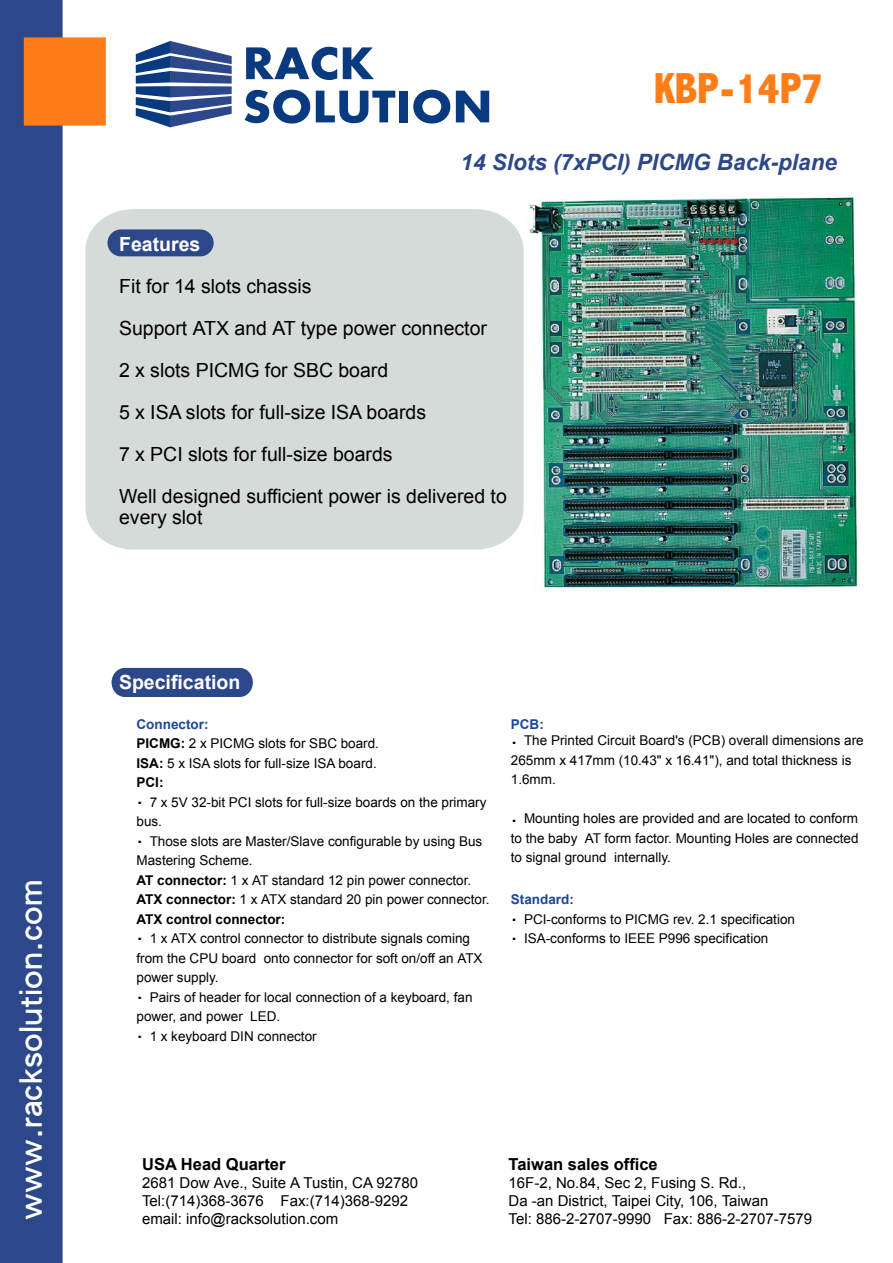
<style>
.page{position:relative;width:893px;height:1263px;background:#fff}
.page>*{position:absolute;margin:0;border:0;box-sizing:border-box;transform-origin:0 0}
.t1{font:700 47.55px/43.2px "Futura T";color:#093a80;scale:1.05 1}
.t2{font:800 condensed 43.5px "Abadi";color:#fe7d19}
.t3{font:30.9px "Li Hei Pro";color:#fff}
.t4{font:italic 700 22.5px "Arial";color:#2d488a}
.t5{font:19.5px/42px "Arial";color:#000}
.t6{font:700 19.5px "Arial";color:#fff}
.t7{font:700 16.5px "Arial";color:#000}
.t8{font:15px/18px "Arial";color:#000}
.t9{font:13.5px/19.5px "Arial";color:#000}
.s1{font-weight:700;color:#1d479a}
.s2{font-weight:700}
.s3{font-size:24px}
</style>
<div class="page">
<svg style="left:136px;top:41px;width:96px;height:86px"></svg>
<div style="left:0;top:0;width:63px;height:1263px;background:#2d488a"></div>
<div style="left:24px;top:37px;width:82px;height:89px;background:#fe7d19"></div>
<img style="left:529px;top:197px;width:329px;height:392px">
<div style="left:112px;top:668px;width:141px;height:29px;background:#2d488a"></div>
<div style="left:85px;top:209px;width:439px;height:340px;background:#d5dbd8"></div>
<svg style="left:107px;top:229px;width:107px;height:27px;background:#39528f"></svg>
<h3 class="t3" style="left:16px;top:1219px;width:341px;rotate:-90deg">www.racksolution.com</h3>
<h1 class="t1" style="left:243px;top:42px;width:240px">RACK<br>SOLUTION</h1>
<h2 class="t2" style="left:654px;top:63px;width:171px">KBP-14P7</h2>
<h3 class="t4" style="left:461px;top:149px;width:378px">14 Slots (7xPCI) PICMG Back-plane</h3>
<h3 class="t6" style="left:119px;top:233px;width:83px">Features</h3>
<h3 class="t5" style="left:119px;top:265px;width:389px">Fit for 14 slots chassis<br>Support ATX and AT type power connector<br>2 x slots PICMG for SBC board<br>5 x ISA slots for full-size ISA boards<br>7 x PCI slots for full-size boards<br>Well designed sufficient power is delivered to</h3>
<h3 class="t5" style="left:119px;top:496px;width:85px">every slot</h3>
<h3 class="t6" style="left:119px;top:671px;width:123px">Specification</h3>
<p class="t9" style="left:137px;top:714px;width:354px"><span class="s1">Connector:<br></span><span class="s2">PICMG:</span> 2 x PICMG slots for SBC board.<br><span class="s2">ISA:</span> 5 x ISA slots for full-size ISA board.<br><span class="s2">PCI:<br></span><sup>.</sup> 7 x 5V 32-bit PCI slots for full-size boards on the primary bus.<br><sup>.</sup> Those slots are Master/Slave configurable by using Bus Mastering Scheme.<br><span class="s2">AT connector:</span> 1 x AT standard 12 pin power connector.<br><span class="s2">ATX connector:</span> 1 x ATX standard 20 pin power connector.<br><span class="s2">ATX control connector:<br></span><sup>.</sup> 1 x ATX control connector to distribute signals coming from the CPU board onto connector for soft on/off an ATX power supply.<br><sup>.</sup> Pairs of header for local connection of a keyboard, fan power, and power LED.<br><sup>.</sup> 1 x keyboard DIN connector</p>
<p class="t9" style="left:511px;top:716px;width:354px;line-height:16.5px"><span class="s1">PCB:<br></span><span class="s3">.</span> The Printed Circuit Board's (PCB) overall dimensions are</p>
<p class="t9" style="left:511px;top:750px;width:342px">265mm x 417mm (10.43" x 16.41"), and total thickness is<br>1.6mm.</p>
<p class="t9" style="left:511px;top:809px;width:349px;text-align:justify"><span class="s3">.</span> Mounting holes are provided and are located to conform to the baby AT form factor. Mounting Holes are connected to signal ground internally.</p>
<p class="t9" style="left:511px;top:890px;width:286px"><span class="s1">Standard:<br></span><sup>.</sup> PCI-conforms to PICMG rev. 2.1 specification <sup>.</sup> ISA-conforms to IEEE P996 specification</p>
<p class="t7" style="left:142px;top:1155px;width:145px">USA Head Quarter</p>
<p class="t8" style="left:142px;top:1174px;width:277px">2681 Dow Ave., Suite A Tustin, CA 92780<br>Tel:(714)368-3676 Fax:(714)368-9292 email: info@racksolution.com</p>
<p class="t7" style="left:509px;top:1155px;width:151px">Taiwan sales office</p>
<p class="t8" style="left:509px;top:1174px;width:305px">16F-2, No.84, Sec 2, Fusing S. Rd.,<br>Da -an District, Taipei City, 106, Taiwan<br>Tel: 886-2-2707-9990 Fax: 886-2-2707-7579</p>
</div>
